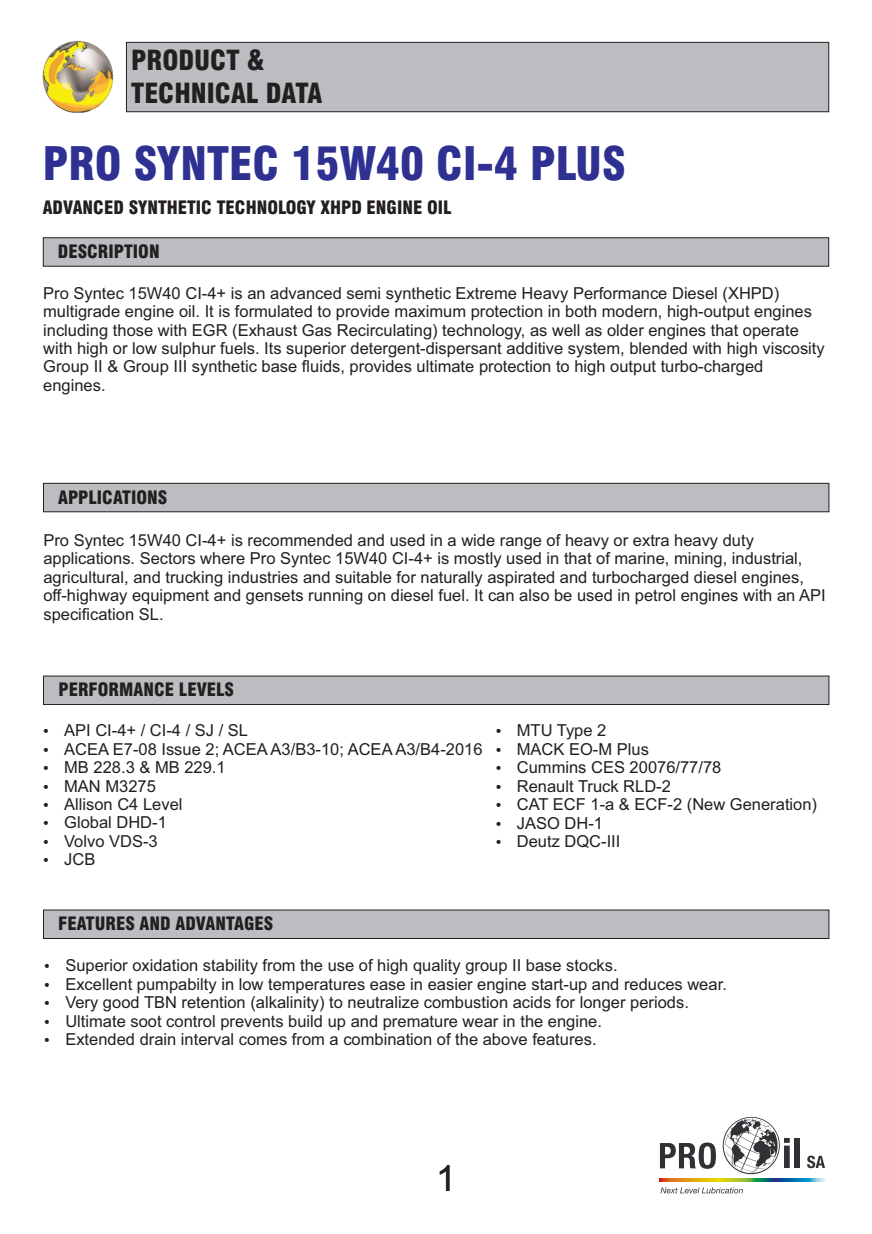
<style>
.page{position:relative;width:872px;height:1234px;background:#fff}
.page>*{position:absolute;margin:0;border:0;box-sizing:border-box;transform-origin:0 0}
.t1{font:900 condensed 45px "Swiss 721 BT";color:#2e3092}
.t2{font:36px "Arial";color:#231f20}
.t3{font:900 condensed 27px/32.4px "Swiss 721 BT";color:#231f20}
.t4{font:900 condensed 18px "Swiss 721 BT";color:#231f20}
.t5{font:16.5px/18.5px "Arial";color:#231f20}
</style>
<div class="page">
<img style="left:42px;top:40px;width:72px;height:73px">
<div style="left:126px;top:42px;width:703px;height:71px;background:#bbbdc0"></div>
<svg style="left:42px;top:237px;width:787px;height:30px;background:#b1b2b5"></svg>
<svg style="left:43px;top:482px;width:786px;height:30px;background:#b4b5b8"></svg>
<svg style="left:43px;top:675px;width:786px;height:30px;background:#b2b3b6"></svg>
<svg style="left:43px;top:909px;width:786px;height:30px;background:#b1b3b6"></svg>
<svg style="left:660px;top:1142px;width:56px;height:26px"></svg>
<div style="left:794px;top:1137px;width:5px;height:30px;background:#313035"></div>
<svg style="left:807px;top:1155px;width:18px;height:12px"></svg>
<svg style="left:722px;top:1117px;width:67px;height:56px"></svg>
<svg style="left:660px;top:1187px;width:83px;height:6px"></svg>
<svg style="left:660px;top:1178px;width:166px;height:3px"></svg>
<h3 class="t3" style="left:131px;top:47px;width:193px">PRODUCT &amp;<br>TECHNICAL DATA</h3>
<h1 class="t1" style="left:43px;top:146px;width:584px">PRO SYNTEC 15W40 CI-4 PLUS</h1>
<p class="t4" style="left:43px;top:200px;width:410px">ADVANCED SYNTHETIC TECHNOLOGY XHPD ENGINE OIL</p>
<p class="t4" style="left:58px;top:244px;width:103px">DESCRIPTION</p>
<p class="t5" style="left:43px;top:285px;width:783px">Pro Syntec 15W40 CI-4+ is an advanced semi synthetic Extreme Heavy Performance Diesel (XHPD) multigrade engine oil. It is formulated to provide maximum protection in both modern, high-output engines including those with EGR (Exhaust Gas Recirculating) technology, as well as older engines that operate with high or low sulphur fuels. Its superior detergent-dispersant additive system, blended with high viscosity Group II &amp; Group III synthetic base fluids, provides ultimate protection to high output turbo-charged engines.</p>
<p class="t4" style="left:58px;top:490px;width:111px">APPLICATIONS</p>
<p class="t5" style="left:43px;top:532px;width:784px">Pro Syntec 15W40 CI-4+ is recommended and used in a wide range of heavy or extra heavy duty applications. Sectors where Pro Syntec 15W40 CI-4+ is mostly used in that of marine, mining, industrial, agricultural, and trucking industries and suitable for naturally aspirated and turbocharged diesel engines, off-highway equipment and gensets running on diesel fuel. It can also be used in petrol engines with an API specification SL.</p>
<p class="t4" style="left:58px;top:682px;width:177px">PERFORMANCE LEVELS</p>
<p class="t5" style="left:64px;top:722px;width:420px">API CI-4+ / CI-4 / SJ / SL<br>ACEA E7-08 Issue 2; ACEA A3/B3-10; ACEA A3/B4-2016<br>MB 228.3 &amp; MB 229.1<br>MAN M3275<br>Allison C4 Level<br>Global DHD-1<br>Volvo VDS-3<br>JCB</p>
<p class="t5" style="left:517px;top:722px;width:302px">MTU Type 2<br>MACK EO-M Plus<br>Cummins CES 20076/77/78<br>Renault Truck RLD-2<br>CAT ECF 1-a &amp; ECF-2 (New Generation)<br>JASO DH-1<br>Deutz DQC-III</p>
<p class="t4" style="left:58px;top:916px;width:217px">FEATURES AND ADVANTAGES</p>
<p class="t5" style="left:65px;top:957px;width:663px">Superior oxidation stability from the use of high quality group II base stocks.<br>Excellent pumpabilty in low temperatures ease in easier engine start-up and reduces wear.<br>Very good TBN retention (alkalinity) to neutralize combustion acids for longer periods.<br>Ultimate soot control prevents build up and premature wear in the engine.<br>Extended drain interval comes from a combination of the above features.</p>
<h2 class="t2" style="left:436px;top:1164px;width:22px">1</h2>
</div>
